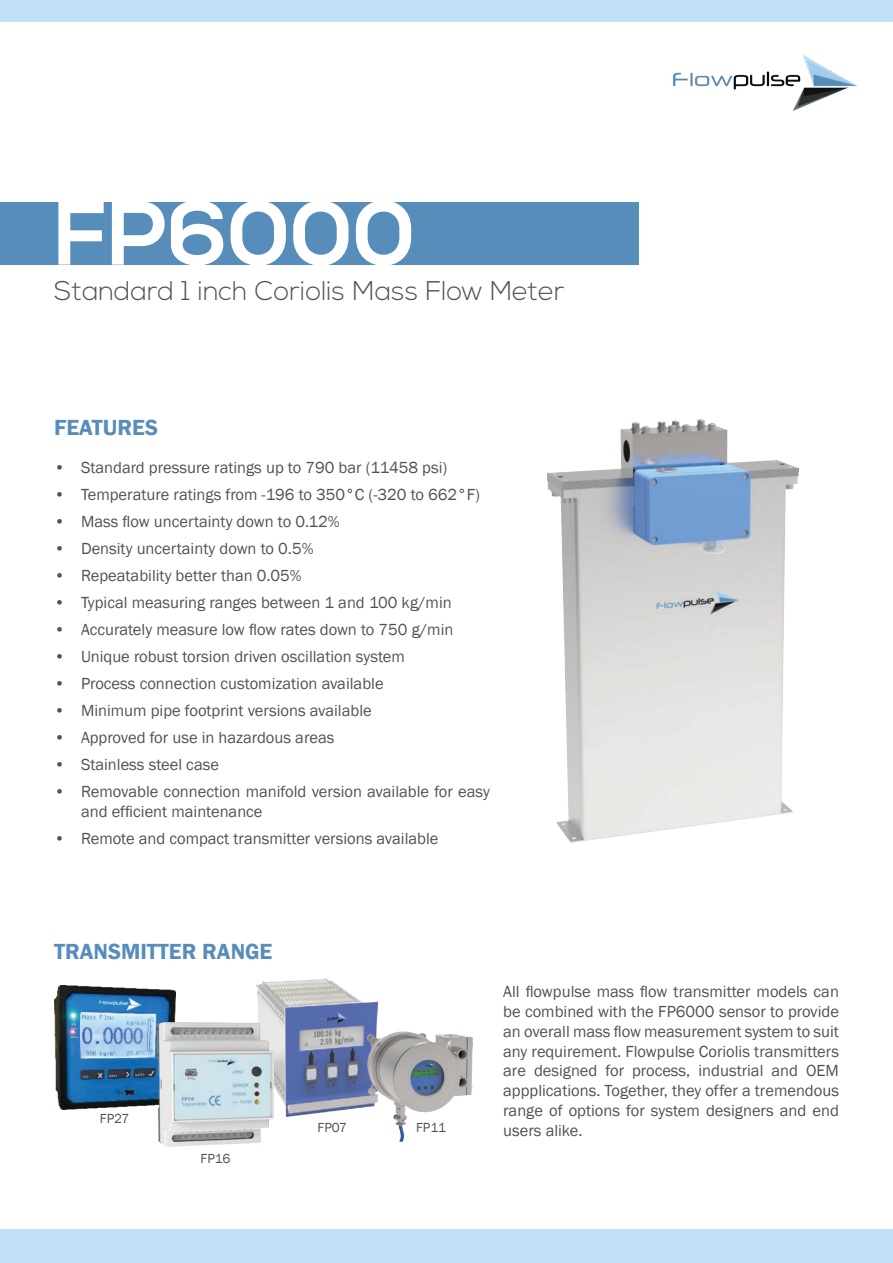
<style>
.page{position:relative;width:893px;height:1263px;background:#fff}
.page>*{position:absolute;margin:0;border:0;box-sizing:border-box;transform-origin:0 0}
.t1{font:700 90px "Nexa";color:#fff}
.t2{font:300 27px "Nexa";color:#505352}
.t3{font:600 22.5px "Franklin Gothic";color:#568dba}
.t4{font:16.5px/19.8px "Franklin Gothic";color:#505352}
.t5{font:13.5px "Franklin Gothic";color:#505352}
</style>
<div class="page">
<div style="left:0;top:0;width:893px;height:21px;background:#c1dff5"></div>
<div style="left:0;top:1229px;width:893px;height:34px;background:#c1dff5"></div>
<img style="left:673px;top:54px;width:184px;height:56px">
<div style="left:0;top:202px;width:638px;height:62px;background:#568dba"></div>
<img style="left:548px;top:419px;width:251px;height:424px">
<img style="left:257px;top:978px;width:121px;height:139px">
<img style="left:54px;top:986px;width:121px;height:123px">
<img style="left:157px;top:1023px;width:117px;height:123px">
<img style="left:367px;top:1031px;width:105px;height:111px">
<p class="t1" style="left:54px;top:182px;width:363px">FP6000</p>
<p class="t2" style="left:54px;top:275px;width:512px">Standard 1 inch Coriolis Mass Flow Meter</p>
<p class="t3" style="left:54px;top:414px;width:106px">FEATURES</p>
<p class="t4" style="left:54px;top:458px;width:395px">• Standard pressure ratings up to 790 bar (11458 psi)</p>
<p class="t4" style="left:54px;top:485px;width:428px">• Temperature ratings from -196 to 350°C (-320 to 662°F)</p>
<p class="t4" style="left:54px;top:512px;width:287px">• Mass flow uncertainty down to 0.12%</p>
<p class="t4" style="left:54px;top:539px;width:261px">• Density uncertainty down to 0.5%</p>
<p class="t4" style="left:54px;top:566px;width:249px">• Repeatability better than 0.05%</p>
<p class="t4" style="left:54px;top:593px;width:399px">• Typical measuring ranges between 1 and 100 kg/min</p>
<p class="t4" style="left:54px;top:620px;width:401px">• Accurately measure low flow rates down to 750 g/min</p>
<p class="t4" style="left:54px;top:647px;width:352px">• Unique robust torsion driven oscillation system</p>
<p class="t4" style="left:54px;top:674px;width:331px">• Process connection customization available</p>
<p class="t4" style="left:54px;top:701px;width:319px">• Minimum pipe footprint versions available</p>
<p class="t4" style="left:54px;top:728px;width:282px">• Approved for use in hazardous areas</p>
<p class="t4" style="left:54px;top:755px;width:166px">• Stainless steel case</p>
<p class="t4" style="left:81px;top:782px;width:411px;text-indent:-27px">• Removable connection manifold version available for easy and efficient maintenance</p>
<p class="t4" style="left:54px;top:829px;width:386px">• Remote and compact transmitter versions available</p>
<p class="t3" style="left:54px;top:938px;width:220px">TRANSMITTER RANGE</p>
<p class="t5" style="left:100px;top:1110px;width:31px">FP27</p>
<p class="t5" style="left:201px;top:1150px;width:31px">FP16</p>
<p class="t5" style="left:317px;top:1119px;width:31px">FP07</p>
<p class="t5" style="left:416px;top:1119px;width:31px">FP11</p>
<p class="t4" style="left:503px;top:982px;width:337px;text-align:justify">All flowpulse mass flow transmitter models can be combined with the FP6000 sensor to provide an overall mass flow measurement system to suit any requirement. Flowpulse Coriolis transmitters are designed for process, industrial and OEM appplications. Together, they offer a tremendous range of options for system designers and end users alike.</p>
</div>
